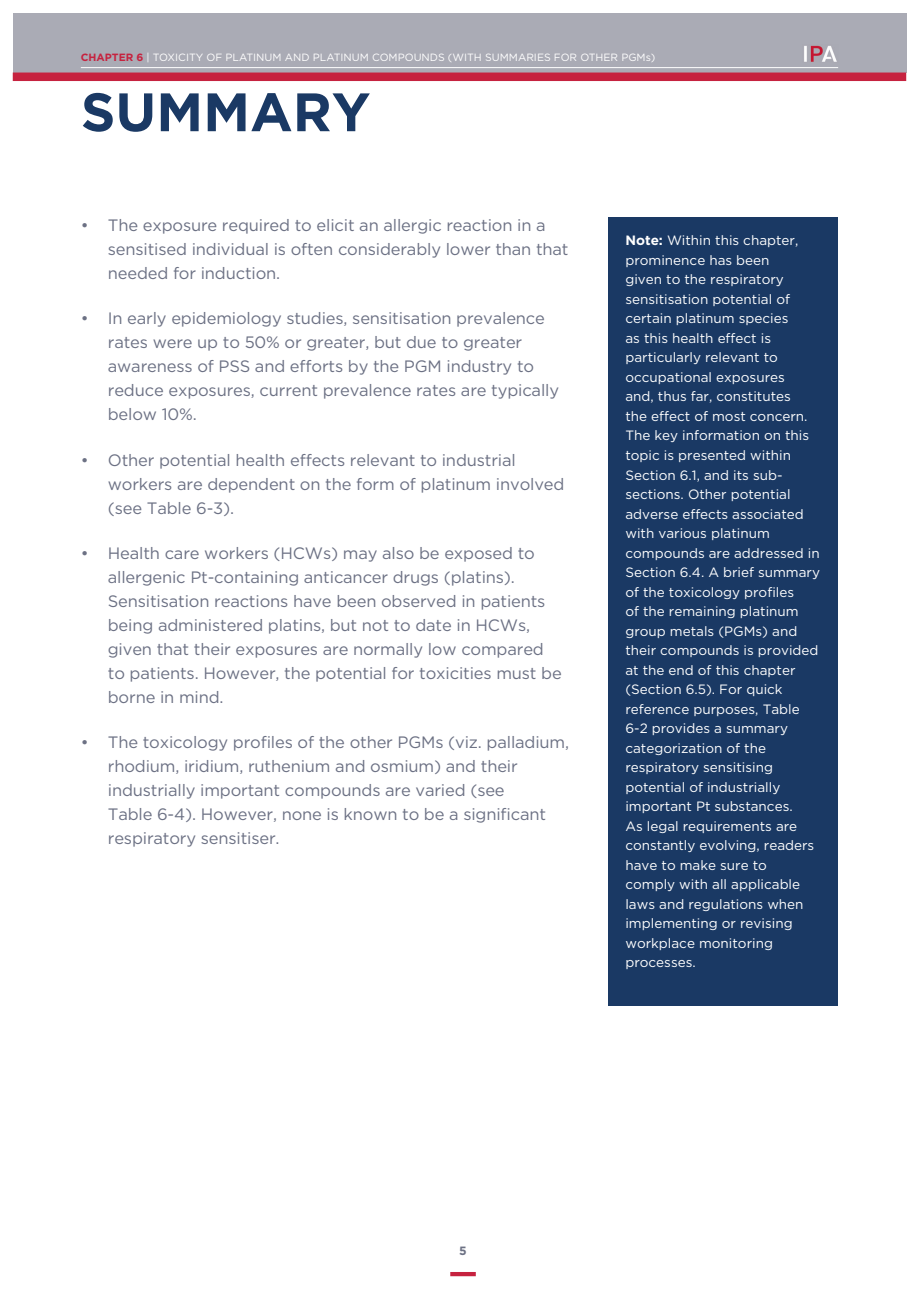
<style>
.page{position:relative;width:919px;height:1289px;background:#fff}
.page>*{position:absolute;margin:0;border:0;box-sizing:border-box;transform-origin:0 0}
.t1{font:700 54px "Gotham";color:#1a3964}
.t2{font:16.5px/24px "Gotham";letter-spacing:-.01em;color:#6c7184}
.t3{font:13.5px/19.5px "Gotham";color:#fff}
.t4{font:700 12px "Gotham";color:#6c7184}
.t5{font:10.5px "Gotham";color:#fff}
.s1{font-weight:700;color:#c6223f}
.s2{color:#aaabb5}
.s3{color:#6c7184}
.s4{font-weight:700}
</style>
<div class="page">
<div style="left:450px;top:1271px;width:26px;height:5px;background:#c6223f"></div>
<div style="left:13px;top:13px;width:893px;height:59px;background:#aaabb5"></div>
<div style="left:13px;top:72px;width:893px;height:9px;background:#c6223f"></div>
<img style="left:804px;top:45px;width:33px;height:17px">
<hr style="left:81px;top:67px;width:757px;height:1px;background:#fff">
<div style="left:608px;top:217px;width:230px;height:788px;background:#1a3964"></div>
<p class="t5" style="left:81px;top:51px;width:576px"><span class="s1">CHAPTER 6</span> <span class="s2">|</span> TOXICITY OF PLATINUM AND PLATINUM COMPOUNDS (WITH SUMMARIES FOR OTHER PGMs<span class="s3">(</span></p>
<p class="t5" style="left:650px;top:51px;width:6px">)</p>
<h1 class="t1" style="left:81px;top:76px;width:291px">SUMMARY</h1>
<p class="t2" style="left:81px;top:213px;width:9px">•</p>
<p class="t2" style="left:81px;top:306px;width:9px">•</p>
<p class="t2" style="left:81px;top:447px;width:9px">•</p>
<p class="t2" style="left:81px;top:541px;width:9px">•</p>
<p class="t2" style="left:81px;top:730px;width:9px">•</p>
<p class="t2" style="left:108px;top:213px;width:439px">The exposure required to elicit an allergic reaction in a</p>
<p class="t2" style="left:108px;top:237px;width:462px">sensitised individual is often considerably lower than that needed for induction.</p>
<p class="t2" style="left:108px;top:306px;width:438px">In early epidemiology studies, sensitisation prevalence</p>
<p class="t2" style="left:311px;top:330px;width:224px;text-indent:-204px">rates were up to 50% or greater, but due to greater orts by the PGM industry to</p>
<p class="t2" style="left:108px;top:354px;width:452px">awareness of PSS and e<br>reduce exposures, current prevalence rates are typically below 10%.</p>
<p class="t2" style="left:311px;top:447px;width:206px">ects relevant to industrial</p>
<p class="t2" style="left:108px;top:447px;width:193px">Other potential health e</p>
<p class="t2" style="left:108px;top:471px;width:458px">workers are dependent on the form of platinum involved (see Table 6-3 .(</p>
<p class="t2" style="left:108px;top:541px;width:428px">Health care workers (HCWs) may also be exposed to</p>
<p class="t2" style="left:108px;top:565px;width:455px">allergenic Pt-containing anticancer drugs (platins .( Sensitisation reactions have been observed in patients being administered platins, but not to date in HCWs, given that their exposures are normally low compared to patients. However, the potential for toxicities must be borne in mind.</p>
<p class="t2" style="left:108px;top:730px;width:463px">The toxicology profiles of the other PGMs (viz. palladium,</p>
<p class="t2" style="left:108px;top:754px;width:440px">rhodium, iridium, ruthenium and osmium) and their industrially important compounds are varied (see Table 6-4 .) However, none is known to be a significant respiratory sensitiser.</p>
<p class="t3" style="left:625px;top:231px;width:174px"><span class="s4">Note:</span> Within this chapter,</p>
<p class="t3" style="left:625px;top:250px;width:146px">prominence has been</p>
<p class="t3" style="left:625px;top:270px;width:160px">given to the respiratory</p>
<p class="t3" style="left:625px;top:289px;width:166px">sensitisation potential of</p>
<p class="t3" style="left:625px;top:308px;width:164px">certain platinum species</p>
<p class="t3" style="left:735px;top:328px;width:37px">ect is</p>
<p class="t3" style="left:625px;top:328px;width:102px">as this health e</p>
<p class="t3" style="left:625px;top:347px;width:154px">particularly relevant to</p>
<p class="t3" style="left:625px;top:367px;width:161px">occupational exposures</p>
<p class="t3" style="left:625px;top:386px;width:167px">and, thus far, constitutes</p>
<p class="t3" style="left:669px;top:406px;width:140px">ect of most concern.</p>
<p class="t3" style="left:625px;top:406px;width:185px">the e<br>The key information on this topic is presented within</p>
<p class="t3" style="left:625px;top:484px;width:167px">sections. Other potential</p>
<p class="t3" style="left:625px;top:464px;width:159px">Section 6.1, and its sub-</p>
<p class="t3" style="left:700px;top:503px;width:105px">ects associated</p>
<p class="t3" style="left:625px;top:503px;width:196px">adverse e<br>with various platinum compounds are addressed in<br>Section 6.4. A brief summary of the toxicology profiles<br>of the remaining platinum group metals (PGMs) and their compounds is provided at the end of this chapter (Section 6.5 .) For quick reference purposes, Table<br>6-2 provides a summary categorization of the respiratory sensitising potential of industrially important Pt substances.<br>As legal requirements are constantly evolving, readers have to make sure to comply with all applicable laws and regulations when implementing or revising workplace monitoring processes.</p>
<p class="t4" style="left:459px;top:1242px;width:9px">5</p>
</div>
